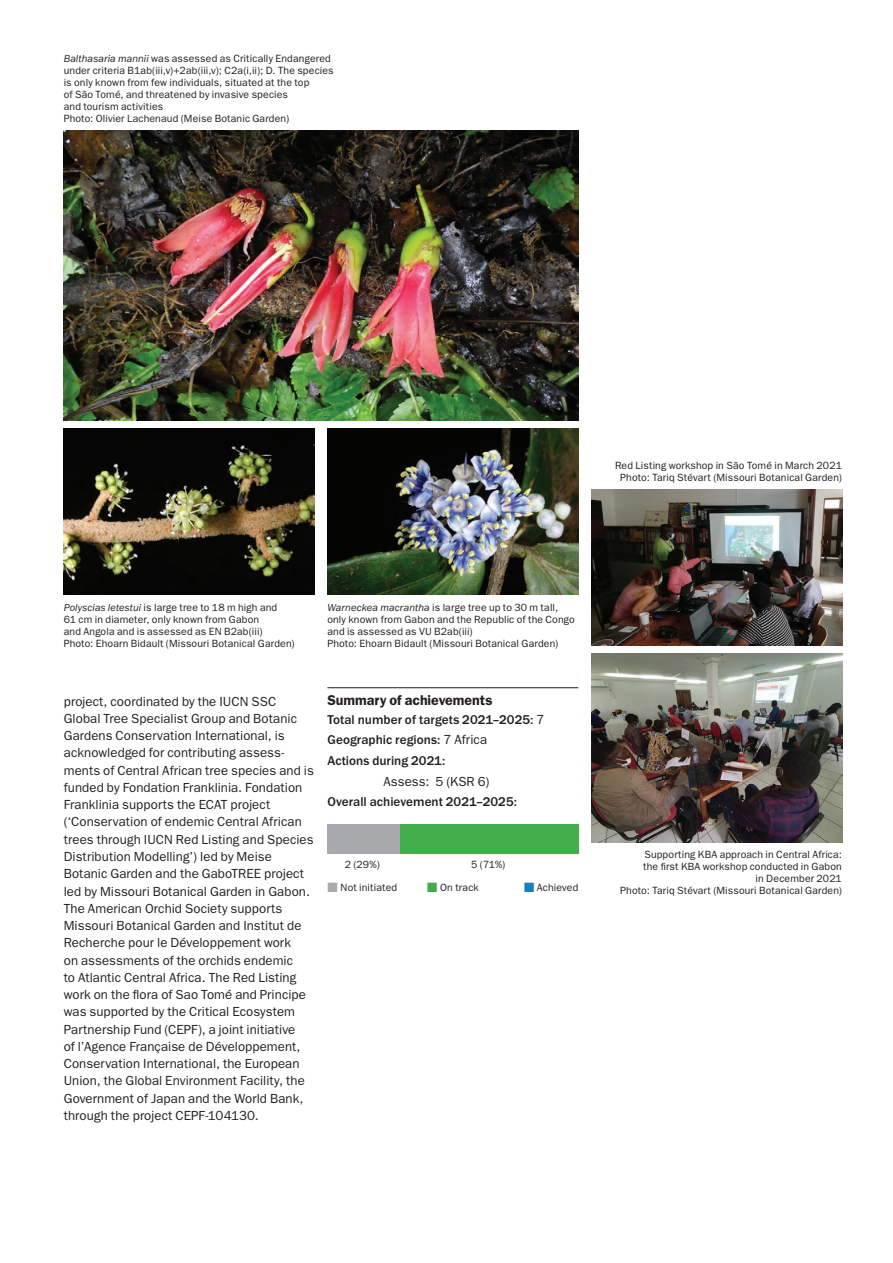
<style>
.page{position:relative;width:893px;height:1263px;background:#fff}
.page>*{position:absolute;margin:0;border:0;box-sizing:border-box;transform-origin:0 0}
.t1{font:600 14.25px "ITC Franklin Gothic Std";color:#231f20}
.t2{font:13.2px/17.2px "ITC Franklin Gothic Std";letter-spacing:.005em;color:#231f20}
.t3{font:500 13.2px/20.7px "ITC Franklin Gothic Std";color:#231f20}
.t4{font:10.5px/12px "ITC Franklin Gothic Std";letter-spacing:.01em;color:#231f20}
.s1{font-style:italic}
.s2{font-weight:400}
.s3{color:#a8a9ad}
.s4{color:#40ae49}
.s5{color:#197ebe}
</style>
<div class="page">
<hr style="left:327px;top:687px;width:251px;height:1px;background:#231f20">
<div style="left:351px;top:824px;width:227px;height:29px;background:#40ae49"></div>
<div style="left:327px;top:824px;width:73px;height:29px;background:#a8a9ad"></div>
<img style="left:64px;top:131px;width:514px;height:289px">
<img style="left:64px;top:429px;width:251px;height:166px">
<img style="left:327px;top:429px;width:251px;height:166px">
<img style="left:591px;top:654px;width:251px;height:188px">
<img style="left:591px;top:490px;width:251px;height:155px">
<p class="t4" style="left:64px;top:53px;width:271px"><span class="s1">Balthasaria mannii</span> was assessed as Critically Endangered under criteria B1ab(iii,v)+2ab(iii,v); C2a(i,ii); D. The species is only known from few individuals, situated at the top<br>of São Tomé, and threatened by invasive species<br>and tourism activities<br>Photo: Olivier Lachenaud (Meise Botanic Garden)</p>
<p class="t4" style="left:615px;top:460px;width:228px;text-align:center">Red Listing workshop in São Tomé in March 2021<br>Photo: Tariq Stévart (Missouri Botanical Garden)</p>
<p class="t4" style="left:64px;top:601px;width:232px"><span class="s1">Polyscias letestui</span> is large tree to 18 m high and<br>61 cm in diameter, only known from Gabon<br>and Angola and is assessed as EN B2ab(iii)<br>Photo: Ehoarn Bidault (Missouri Botanical Garden)</p>
<p class="t4" style="left:327px;top:601px;width:249px"><span class="s1">Warneckea macrantha</span> is large tree up to 30 m tall, only known from Gabon and the Republic of the Congo and is assessed as VU B2ab(iii)<br>Photo: Ehoarn Bidault (Missouri Botanical Garden)</p>
<p class="t2" style="left:64px;top:693px;width:252px">project, coordinated by the IUCN SSC Global Tree Specialist Group and Botanic Gardens Conservation International, is acknowledged for contributing assess&shy;ments of Central African tree species and is funded by Fondation Franklinia. Fondation Franklinia supports the ECAT project (‘Conservation of endemic Central African trees through IUCN Red Listing and Species Distribution Modelling’) led by Meise Botanic Garden and the GaboTREE project led by Missouri Botanical Garden in Gabon.<br>The American Orchid Society supports Missouri Botanical Garden and Institut de Recherche pour le Développement work<br>on assessments of the orchids endemic<br>to Atlantic Central Africa. The Red Listing work on the flora of Sao Tomé and Principe was supported by the Critical Ecosystem Partnership Fund (CEPF), a joint initiative<br>of l’Agence Française de Développement, Conservation International, the European Union, the Global Environment Facility, the Government of Japan and the World Bank, through the project CEPF-104130.</p>
<p class="t1" style="left:327px;top:692px;width:167px">Summary of achievements</p>
<p class="t3" style="left:327px;top:709px;width:218px">Total number of targets 2021–2025: <span class="s2">7<br></span>Geographic regions: <span class="s2">7 Africa<br></span>Actions during 2021:</p>
<p class="t2" style="left:383px;top:773px;width:108px">Assess: 5 (KSR 6)</p>
<p class="t3" style="left:327px;top:792px;width:191px">Overall achievement 2021–2025:</p>
<p class="t4" style="left:345px;top:858px;width:36px">2 (29%)</p>
<p class="t4" style="left:471px;top:858px;width:36px">5 (71%)</p>
<p class="t4" style="left:327px;top:881px;width:71px"><span class="s3">■</span> Not initiated</p>
<p class="t4" style="left:427px;top:881px;width:53px"><span class="s4">■</span> On track</p>
<p class="t4" style="left:524px;top:881px;width:56px"><span class="s5">■</span> Achieved</p>
<p class="t4" style="left:620px;top:848px;width:223px;text-align:right">Supporting KBA approach in Central Africa:<br>the first KBA workshop conducted in Gabon<br>in December 2021<br>Photo: Tariq Stévart (Missouri Botanical Garden)</p>
</div>
